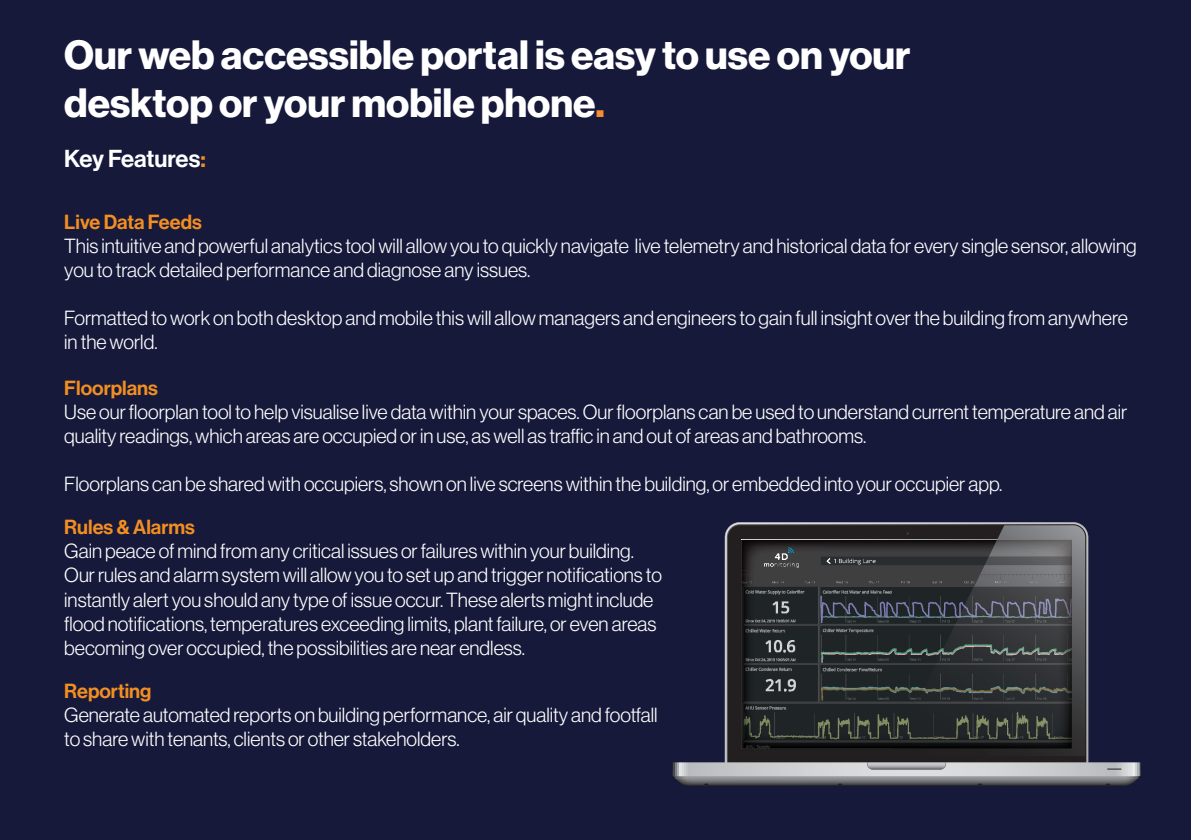
<style>
.page{position:relative;width:1191px;height:840px;background:#fff}
.page>*{position:absolute;margin:0;border:0;box-sizing:border-box;transform-origin:0 0}
.t1{font:40px/48px "N Haas Grotesk DS Pro 75 Bd";color:#fff}
.t2{font:24px "N Haas Grotesk DS Pro 65 Md";letter-spacing:-.01em;color:#fff}
.t3{font:20px/24px "N Haas Grotesk DS Pro 45 Lt";color:#fff}
.t4{font:20px "N Haas Grotesk DS Pro 65 Md";color:#f28e22}
.s1{color:#f68e30}
.s2{color:#f28e22}
</style>
<div class="page">
<div style="left:0;top:0;width:1191px;height:839px;background:#16193a"></div>
<svg style="left:724px;top:522px;width:364px;height:239px"></svg>
<div style="left:728px;top:525px;width:357px;height:249px;background:#231f20;border-radius:12px"></div>
<img style="left:673px;top:775px;width:467px;height:10px">
<svg style="left:673px;top:761px;width:467px;height:14px"></svg>
<hr style="left:675px;top:777px;width:463px;height:1px;background:#a8a9ad">
<img style="left:741px;top:539px;width:149px;height:209px">
<img style="left:820px;top:556px;width:70px;height:8px">
<img style="left:741px;top:545px;width:79px;height:25px">
<svg style="left:764px;top:563px;width:9px;height:3px"></svg>
<img style="left:890px;top:525px;width:195px;height:230px">
<img style="left:988px;top:539px;width:83px;height:17px">
<img style="left:974px;top:564px;width:97px;height:22px">
<img style="left:984px;top:556px;width:87px;height:8px">
<svg style="left:904px;top:530px;width:4px;height:4px"></svg>
<img style="left:741px;top:573px;width:330px;height:10px">
<img style="left:774px;top:547px;width:101px;height:16px">
<p class="t1" style="left:64px;top:31px;width:848px">Our web accessible portal is easy to use on your desktop or your mobile phone<span class="s1">.</span></p>
<p class="t2" style="left:64px;top:144px;width:143px">Key Features<span class="s2">:</span></p>
<p class="t4" style="left:64px;top:210px;width:139px">Live Data Feeds</p>
<p class="t3" style="left:64px;top:234px;width:1073px">This intuitive and powerful analytics tool will allow you to quickly navigate live telemetry and historical data for every single sensor, allowing you to track detailed performance and diagnose any issues.</p>
<p class="t3" style="left:64px;top:306px;width:1065px">Formatted to work on both desktop and mobile this will allow managers and engineers to gain full insight over the building from anywhere in the world.</p>
<p class="t4" style="left:64px;top:376px;width:95px">Floorplans</p>
<p class="t3" style="left:64px;top:400px;width:1064px">Use our floorplan tool to help visualise live data within your spaces. Our floorplans can be used to understand current temperature and air quality readings, which areas are occupied or in use, as well as traffic in and out of areas and bathrooms.</p>
<p class="t3" style="left:64px;top:472px;width:939px">Floorplans can be shared with occupiers, shown on live screens within the building, or embedded into your occupier app.</p>
<p class="t4" style="left:64px;top:515px;width:132px">Rules &amp; Alarms</p>
<p class="t3" style="left:64px;top:539px;width:599px">Gain peace of mind from any critical issues or failures within your building.<br>Our rules and alarm system will allow you to set up and trigger notifications to instantly alert you should any type of issue occur. These alerts might include flood notifications, temperatures exceeding limits, plant failure, or even areas becoming over occupied, the possibilities are near endless.</p>
<p class="t4" style="left:64px;top:678px;width:89px">Reporting</p>
<p class="t3" style="left:64px;top:702px;width:595px">Generate automated reports on building performance, air quality and footfall to share with tenants, clients or other stakeholders.</p>
</div>
